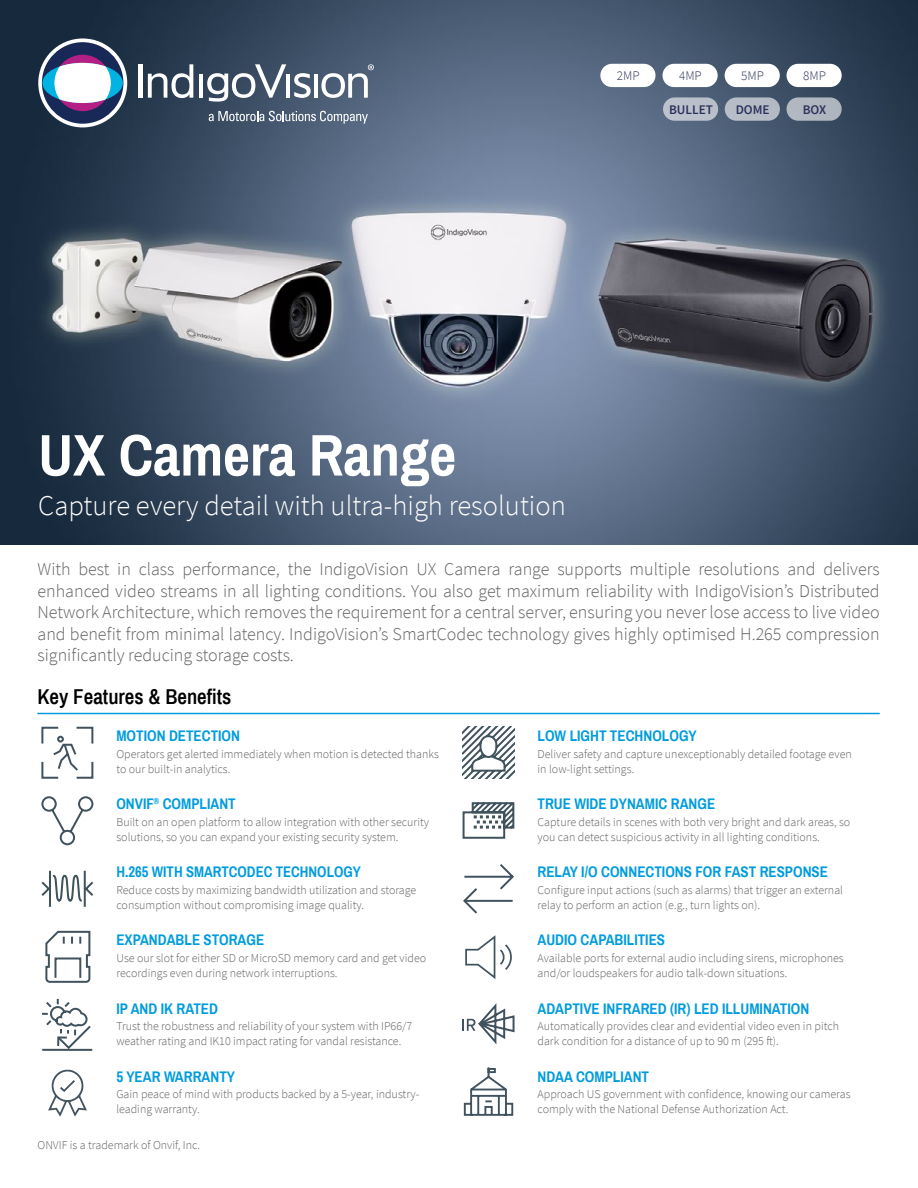
<style>
.page{position:relative;width:918px;height:1188px;background:#fff}
.page>*{position:absolute;margin:0;border:0;box-sizing:border-box;transform-origin:0 0}
.t1{font:700 58.8px "Archivo Narrow";color:#fff}
.t2{font:300 28.5px "Source Sans Pro";color:#fff}
.t3{font:600 21px "Archivo Narrow";color:#000}
.t4{font:300 18px/21.6px "Source Sans Pro";color:#616161;text-align:justify}
.t5{font:700 15px "Archivo Narrow";color:#009cde}
.t6{font:600 13.2px "Source Sans Pro";color:#2d325c}
.t7{font:300 13.2px "Source Sans Pro";color:#2d325c}
.t8{font:300 12px/15px "Source Sans Pro";color:#616161}
</style>
<div class="page">
<img style="left:0;top:0;width:918px;height:545px">
<svg style="left:38px;top:38px;width:89px;height:89px"></svg>
<svg style="left:42px;top:42px;width:81px;height:82px"></svg>
<svg style="left:294px;top:73px;width:17px;height:25px"></svg>
<hr style="left:138px;top:64px;width:4px;height:34px;background:#fff">
<svg style="left:148px;top:64px;width:45px;height:34px"></svg>
<hr style="left:199px;top:74px;width:4px;height:24px;background:#fff">
<svg style="left:207px;top:64px;width:79px;height:38px"></svg>
<hr style="left:286px;top:74px;width:4px;height:24px;background:#fff">
<hr style="left:314px;top:74px;width:4px;height:24px;background:#fff">
<svg style="left:209px;top:111px;width:159px;height:13px"></svg>
<svg style="left:321px;top:64px;width:53px;height:34px"></svg>
<div style="left:787px;top:64px;width:55px;height:23px;background:#fff;border-radius:12px"></div>
<div style="left:725px;top:64px;width:55px;height:23px;background:#fff;border-radius:12px"></div>
<div style="left:663px;top:64px;width:55px;height:23px;background:#fff;border-radius:12px"></div>
<div style="left:600px;top:64px;width:56px;height:23px;background:#fff;border-radius:12px"></div>
<div style="left:663px;top:97px;width:55px;height:24px;background:#bac1cb;border-radius:12px"></div>
<div style="left:725px;top:97px;width:55px;height:24px;background:#b5bcc5;border-radius:12px"></div>
<div style="left:787px;top:97px;width:55px;height:24px;background:#afb6bf;border-radius:12px"></div>
<hr style="left:37px;top:713px;width:843px;height:1px;background:#009cde">
<svg style="left:41px;top:726px;width:53px;height:53px"></svg>
<svg style="left:463px;top:727px;width:52px;height:52px"></svg>
<svg style="left:41px;top:796px;width:53px;height:50px"></svg>
<svg style="left:462px;top:802px;width:53px;height:37px"></svg>
<svg style="left:41px;top:870px;width:53px;height:37px"></svg>
<svg style="left:463px;top:864px;width:51px;height:50px"></svg>
<svg style="left:45px;top:930px;width:46px;height:53px"></svg>
<svg style="left:465px;top:935px;width:47px;height:44px"></svg>
<svg style="left:42px;top:998px;width:51px;height:53px"></svg>
<svg style="left:463px;top:1003px;width:52px;height:41px"></svg>
<svg style="left:48px;top:1069px;width:39px;height:48px"></svg>
<svg style="left:463px;top:1067px;width:51px;height:49px"></svg>
<p class="t7" style="left:617px;top:68px;width:24px">2MP</p>
<p class="t7" style="left:679px;top:68px;width:24px">4MP</p>
<p class="t7" style="left:741px;top:68px;width:24px">5MP</p>
<p class="t7" style="left:803px;top:68px;width:24px">8MP</p>
<p class="t6" style="left:669px;top:101px;width:45px">BULLET</p>
<p class="t6" style="left:736px;top:101px;width:35px">DOME</p>
<p class="t6" style="left:803px;top:101px;width:25px">BOX</p>
<h1 class="t1" style="left:38px;top:419px;width:420px">UX Camera Range</h1>
<h2 class="t2" style="left:38px;top:488px;width:529px">Capture every detail with ultra-high resolution</h2>
<p class="t4" style="left:38px;top:558px;width:844px">With best in class performance, the IndigoVision UX Camera range supports multiple resolutions and delivers enhanced video streams in all lighting conditions. You also get maximum reliability with IndigoVision’s Distributed Network Architecture, which removes the requirement for a central server, ensuring you never lose access to live video and benefit from minimal latency. IndigoVision’s SmartCodec technology gives highly optimised H.265 compression significantly reducing storage costs.</p>
<h3 class="t3" style="left:38px;top:684px;width:195px">Key Features &amp; Benefits</h3>
<p class="t5" style="left:116px;top:727px;width:125px">MOTION DETECTION</p>
<p class="t8" style="left:116px;top:747px;width:324px">Operators get alerted immediately when motion is detected thanks to our built-in analytics.</p>
<p class="t5" style="left:538px;top:727px;width:161px">LOW LIGHT TECHNOLOGY</p>
<p class="t8" style="left:538px;top:747px;width:316px">Deliver safety and capture unexceptionably detailed footage even in low-light settings.</p>
<p class="t5" style="left:116px;top:795px;width:121px">ONVIF<sup>®</sup> COMPLIANT</p>
<p class="t8" style="left:116px;top:815px;width:314px">Built on an open platform to allow integration with other security solutions, so you can expand your existing security system.</p>
<p class="t5" style="left:116px;top:863px;width:246px">H.265 WITH SMARTCODEC TECHNOLOGY</p>
<p class="t8" style="left:116px;top:883px;width:301px">Reduce costs by maximizing bandwidth utilization and storage consumption without compromising image quality.</p>
<p class="t5" style="left:116px;top:931px;width:149px">EXPANDABLE STORAGE</p>
<p class="t8" style="left:116px;top:951px;width:311px">Use our slot for either SD or MicroSD memory card and get video recordings even during network interruptions.</p>
<p class="t5" style="left:116px;top:999px;width:103px">IP AND IK RATED</p>
<p class="t8" style="left:116px;top:1019px;width:297px">Trust the robustness and reliability of your system with IP66/7 weather rating and IK10 impact rating for vandal resistance.</p>
<p class="t5" style="left:116px;top:1067px;width:120px">5 YEAR WARRANTY</p>
<p class="t8" style="left:116px;top:1087px;width:305px">Gain peace of mind with products backed by a 5-year, industry&shy;leading warranty.</p>
<p class="t8" style="left:38px;top:1138px;width:164px">ONVIF is a trademark of Onvif, Inc.</p>
<p class="t5" style="left:538px;top:795px;width:179px">TRUE WIDE DYNAMIC RANGE</p>
<p class="t8" style="left:538px;top:815px;width:314px">Capture details in scenes with both very bright and dark areas, so you can detect suspicious activity in all lighting conditions.</p>
<p class="t5" style="left:538px;top:863px;width:292px">RELAY I/O CONNECTIONS FOR FAST RESPONSE</p>
<p class="t8" style="left:538px;top:883px;width:307px">Configure input actions (such as alarms) that trigger an external relay to perform an action (e.g., turn lights on).</p>
<p class="t5" style="left:538px;top:931px;width:129px">AUDIO CAPABILITIES</p>
<p class="t8" style="left:538px;top:951px;width:308px">Available ports for external audio including sirens, microphones and/or loudspeakers for audio talk-down situations.</p>
<p class="t5" style="left:538px;top:999px;width:273px">ADAPTIVE INFRARED (IR) LED ILLUMINATION</p>
<p class="t8" style="left:538px;top:1019px;width:303px">Automatically provides clear and evidential video even in pitch dark condition for a distance of up to 90 m (295 ft).</p>
<p class="t5" style="left:538px;top:1067px;width:113px">NDAA COMPLIANT</p>
<p class="t8" style="left:538px;top:1087px;width:315px">Approach US government with confidence, knowing our cameras comply with the National Defense Authorization Act.</p>
</div>
